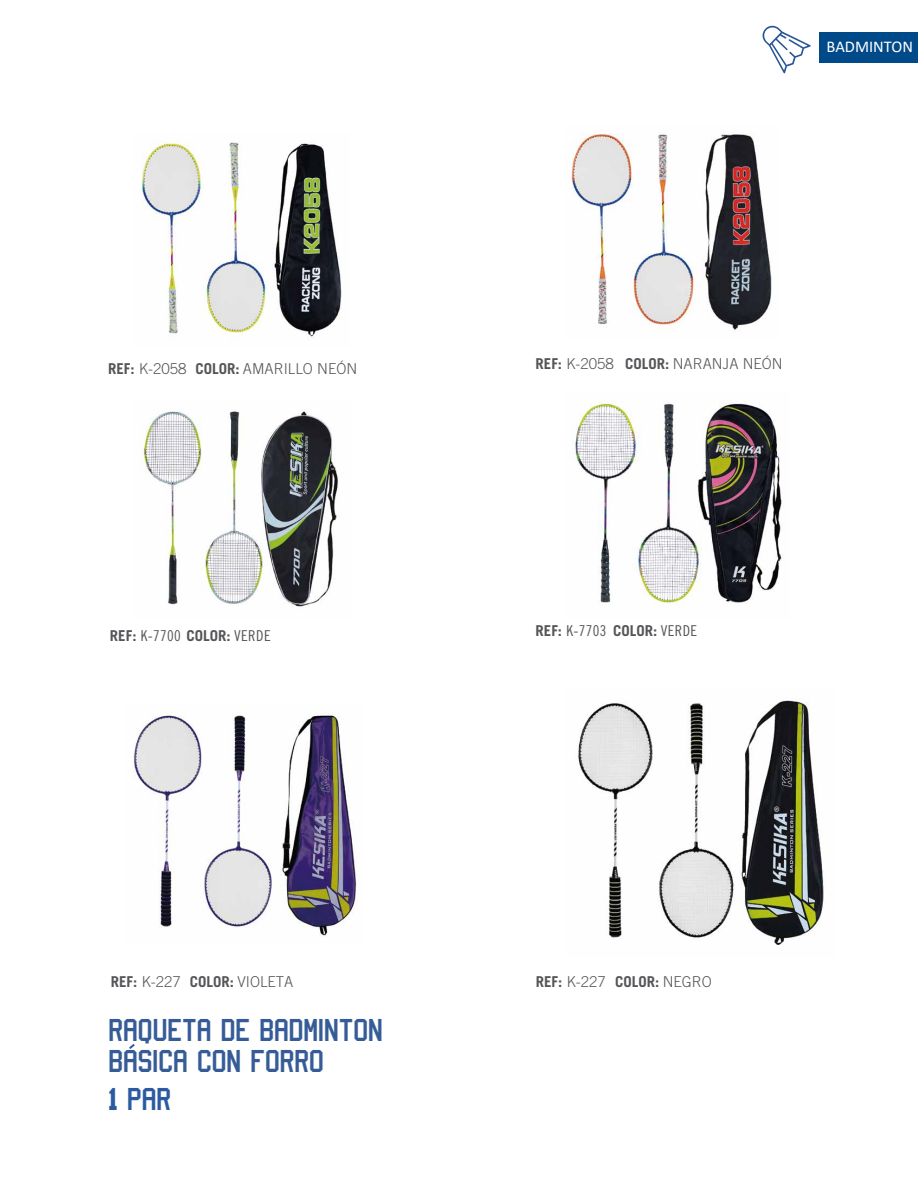
<style>
.page{position:relative;width:918px;height:1188px;background:#fff}
.page>*{position:absolute;margin:0;border:0;box-sizing:border-box;transform-origin:0 0}
.t1{font:33.45px/31.5px "Sports Jersey";color:#365c97}
.t2{font:33.45px "Sports Jersey";color:#2b5aa1}
.t3{font:16.5px "Calibri";color:#fff}
.t4{font:300 15px "Trade Gothic LT Std";color:#565559}
.t5{font:15px "Trade Gothic LT Std Cn 18";letter-spacing:.025em;color:#555759}
.t6{font:700 15px "Trade Gothic LT Std";color:#565559}
.s1{font-weight:700}
.s2{font-family:"Trade Gothic LT Std";font-weight:700;color:#565559}
.s3{font-weight:300}
</style>
<div class="page">
<img style="left:133px;top:713px;width:225px;height:223px">
<img style="left:578px;top:697px;width:246px;height:248px">
<img style="left:141px;top:141px;width:201px;height:199px">
<img style="left:571px;top:133px;width:201px;height:197px">
<img style="left:142px;top:411px;width:196px;height:196px">
<img style="left:572px;top:402px;width:210px;height:202px">
<div style="left:820px;top:32px;width:98px;height:30px;background:#004a8a"></div>
<svg style="left:763px;top:26px;width:48px;height:47px"></svg>
<svg style="left:129px;top:1044px;width:6px;height:5px"></svg>
<p class="t3" style="left:827px;top:35px;width:88px">BADMINTON</p>
<p class="t4" style="left:108px;top:360px;width:251px"><span class="s1">REF:</span> K-2058 <span class="s1">COLOR:</span> AMARILLO NEÓN</p>
<p class="t4" style="left:535px;top:355px;width:249px"><span class="s1">REF:</span> K-2058 <span class="s1">COLOR:</span> NARANJA NEÓN</p>
<p class="t5" style="left:110px;top:627px;width:162px"><span class="s2">REF:</span> K-7700 <span class="s2">COLOR:</span> VERDE</p>
<p class="t5" style="left:535px;top:621px;width:163px"><span class="s2">REF:</span> K-7703 <span class="s2">COLOR:</span> VERDE</p>
<p class="t4" style="left:111px;top:973px;width:184px"><span class="s1">REF:</span> K-227 <span class="s1">COLOR:</span> VIOLETA</p>
<p class="t6" style="left:536px;top:972px;width:178px">REF: <span class="s3">K-227</span> COLOR: <span class="s3">NEGRO</span></p>
<h1 class="t1" style="left:109px;top:1018px;width:276px">RAQUETA DE BADMINTON<br>BASICA CON FORRO</h1>
<h1 class="t2" style="left:108px;top:1088px;width:65px">1 PAR</h1>
</div>
